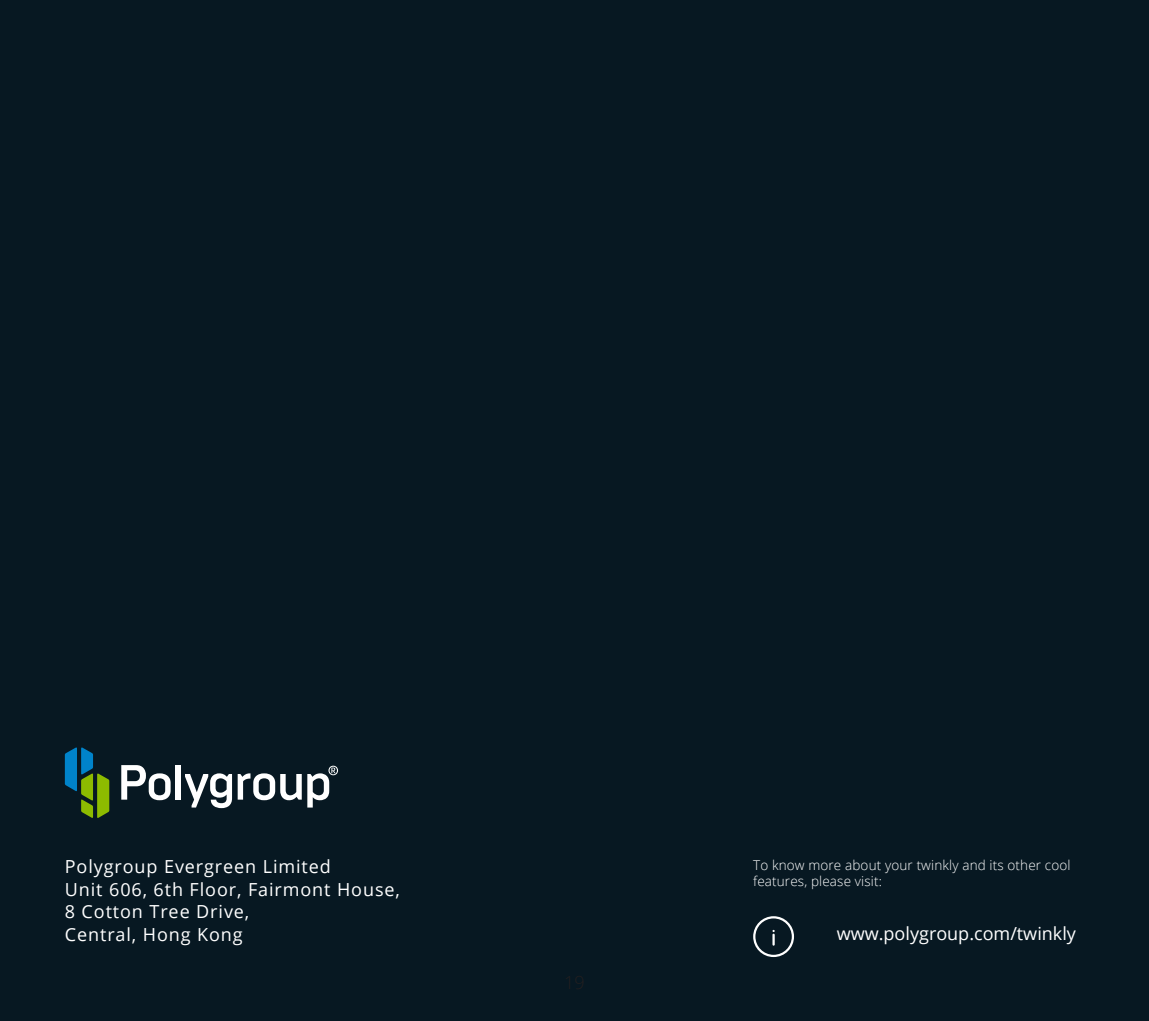
<style>
.page{position:relative;width:1149px;height:1021px;background:#fff}
.page>*{position:absolute;margin:0;border:0;box-sizing:border-box;transform-origin:0 0}
.t1{font:18px/22.5px "Open Sans";letter-spacing:.05em;color:#fff}
.t2{font:18px "Open Sans";color:#fff}
.t3{font:300 13.5px/16.2px "Open Sans";letter-spacing:.01em;color:#fff}
</style>
<div class="page">
<div style="left:0;top:0;width:1148px;height:1020px;background:#071822"></div>
<div style="left:753px;top:916px;width:40px;height:41px;border:2px solid #fff;border-radius:50%"></div>
<svg style="left:772px;top:930px;width:2px;height:14px"></svg>
<svg style="left:65px;top:747px;width:44px;height:71px"></svg>
<svg style="left:121px;top:765px;width:49px;height:35px"></svg>
<div style="left:175px;top:764px;width:6px;height:35px;background:#fff"></div>
<svg style="left:185px;top:765px;width:153px;height:43px"></svg>
<p class="t1" style="left:65px;top:855px;width:336px">Polygroup Evergreen Limited<br>Unit 606, 6th Floor, Fairmont House,<br>8 Cotton Tree Drive,<br>Central, Hong Kong</p>
<p class="t3" style="left:753px;top:856px;width:319px">To know more about your twinkly and its other cool features, please visit:</p>
<p class="t2" style="left:836px;top:921px;width:241px">www.polygroup.com/twinkly</p>
</div>
